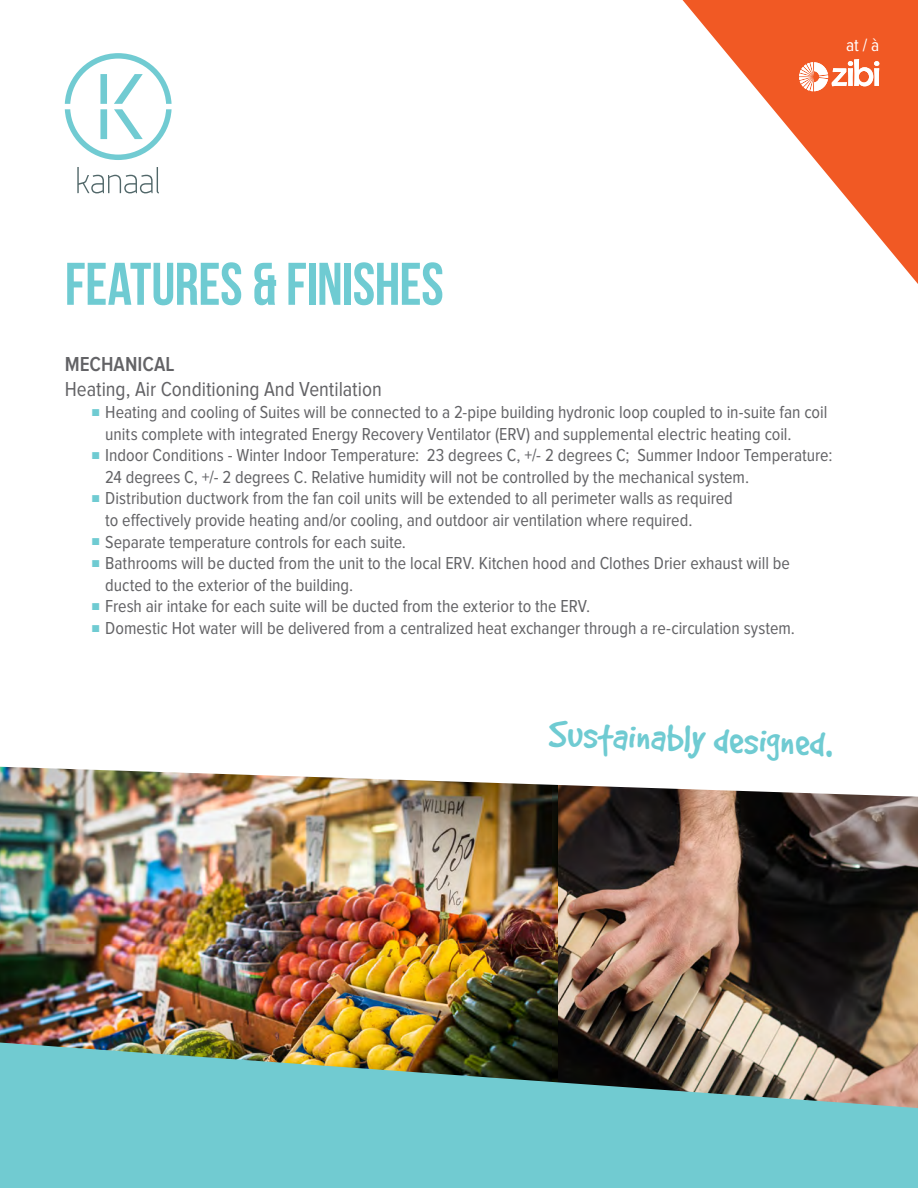
<style>
.page{position:relative;width:918px;height:1188px;background:#fff}
.page>*{position:absolute;margin:0;border:0;box-sizing:border-box;transform-origin:0 0}
.Headlines{font:700 60px "Bebas Neue";letter-spacing:-.005em;color:#6fcbd2}
.Headlines-2{font:41.85px "Good Dog Plain";color:#6fcbd2}
.t1{font:21px "Proxima Nova Cond";color:#636366}
.t2{font:600 21px "Proxima Nova Cond";letter-spacing:.005em;color:#636366}
.t3{font:18px/21.6px "Proxima Nova Cond";color:#636366}
.t4{font:18px "Proxima Nova Cond";color:#fff}
.s1{font-size:12px;color:#6fcbd2}
</style>
<div class="page">
<img style="left:0;top:797px;width:558px;height:246px">
<img style="left:558px;top:797px;width:360px;height:246px">
<svg style="left:0;top:1043px;width:918px;height:145px;fill:#71cbd1"></svg>
<img style="left:0;top:766px;width:918px;height:31px">
<svg style="left:683px;top:0;width:235px;height:284px"></svg>
<svg style="left:799px;top:59px;width:80px;height:32px"></svg>
<svg style="left:77px;top:167px;width:82px;height:26px"></svg>
<svg style="left:65px;top:53px;width:107px;height:107px"></svg>
<p class="t4" style="left:846px;top:37px;width:35px">at / à</p>
<p class="Headlines" style="left:65px;top:251px;width:380px">FEATURES &amp; FINISHES</p>
<p class="t2" style="left:65px;top:355px;width:111px">MECHANICAL</p>
<p class="t1" style="left:65px;top:380px;width:319px">Heating, Air Conditioning And Ventilation</p>
<p class="t3" style="left:105px;top:402px;width:724px;text-indent:-13px"><span class="s1">■</span> Heating and cooling of Suites will be connected to a 2-pipe building hydronic loop coupled to in-suite fan coil units complete with integrated Energy Recovery Ventilator (ERV) and supplemental electric heating coil.</p>
<p class="t3" style="left:105px;top:445px;width:729px;text-indent:-13px"><span class="s1">■</span> Indoor Conditions - Winter Indoor Temperature: 23 degrees C, +/- 2 degrees C; Summer Indoor Temperature:<br>24 degrees C, +/- 2 degrees C. Relative humidity will not be controlled by the mechanical system.</p>
<p class="t3" style="left:105px;top:488px;width:629px;text-indent:-13px"><span class="s1">■</span> Distribution ductwork from the fan coil units will be extended to all perimeter walls as required to effectively provide heating and/or cooling, and outdoor air ventilation where required.</p>
<p class="t3" style="left:92px;top:532px;width:316px"><span class="s1">■</span> Separate temperature controls for each suite.</p>
<p class="t3" style="left:105px;top:553px;width:686px;text-indent:-14px"><span class="s1">■</span> Bathrooms will be ducted from the unit to the local ERV. Kitchen hood and Clothes Drier exhaust will be ducted to the exterior of the building.</p>
<p class="t3" style="left:92px;top:596px;width:500px"><span class="s1">■</span> Fresh air intake for each suite will be ducted from the exterior to the ERV.</p>
<p class="t3" style="left:92px;top:618px;width:705px"><span class="s1">■</span> Domestic Hot water will be delivered from a centralized heat exchanger through a re-circulation system.</p>
<p class="Headlines-2" style="left:550px;top:713px;width:285px;rotate:2deg">Sustainably designed.</p>
</div>
